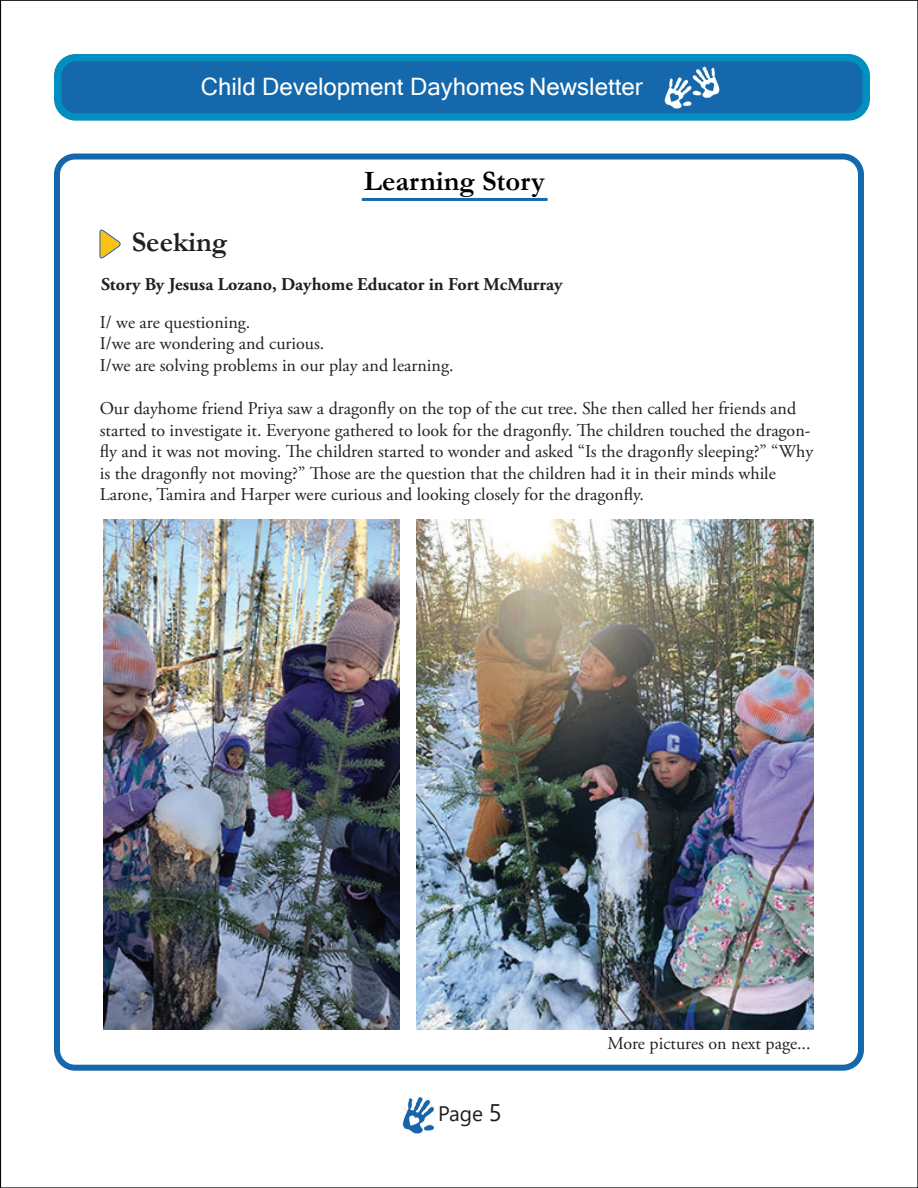
<style>
.page{position:relative;width:918px;height:1188px;background:#fff}
.page>*{position:absolute;margin:0;border:0;box-sizing:border-box;transform-origin:0 0}
.t1{font:700 28.5px "Garamond";color:#231f20}
.t2{font:700 28.2px "Garamond";color:#000}
.t3{font:24px "Microsoft Sans Serif";color:#fff}
.t4{font:21px "Segoe UI";color:#231f20}
.t5{font:18px/21.6px "Adobe Garamond Pro";color:#231f20}
.t6{font:700 18px "Adobe Garamond Pro";color:#231f20}
.s1{font-size:24px}
</style>
<div class="page">
<img style="left:0;top:0;width:918px;height:1188px">
<h3 class="t3" style="left:201px;top:71px;width:443px">Child Development Dayhomes Newsletter</h3>
<h1 class="t1" style="left:132px;top:222px;width:97px">Seeking</h1>
<h2 class="t2" style="left:364px;top:162px;width:182px">Learning Story</h2>
<p class="t6" style="left:101px;top:273px;width:463px">Story By Jesusa Lozano, Dayhome Educator in Fort McMurray</p>
<p class="t5" style="left:100px;top:312px;width:355px">I/ we are questioning.<br>I/we are wondering and curious.<br>I/we are solving problems in our play and learning.</p>
<p class="t5" style="left:100px;top:398px;width:715px">Our dayhome friend Priya saw a dragonfly on the top of the cut tree. She then called her friends and started to investigate it. Everyone gathered to look for the dragonfly. The children touched the dragon&shy;fly and it was not moving. The children started to wonder and asked “Is the dragonfly sleeping?” “Why is the dragonfly not moving?” Those are the question that the children had it in their minds while Larone, Tamira and Harper were curious and looking closely for the dragonfly.</p>
<p class="t4" style="left:438px;top:1094px;width:65px">Page <span class="s1">5</span></p>
<p class="t5" style="left:607px;top:1033px;width:205px">More pictures on next page...</p>
</div>
